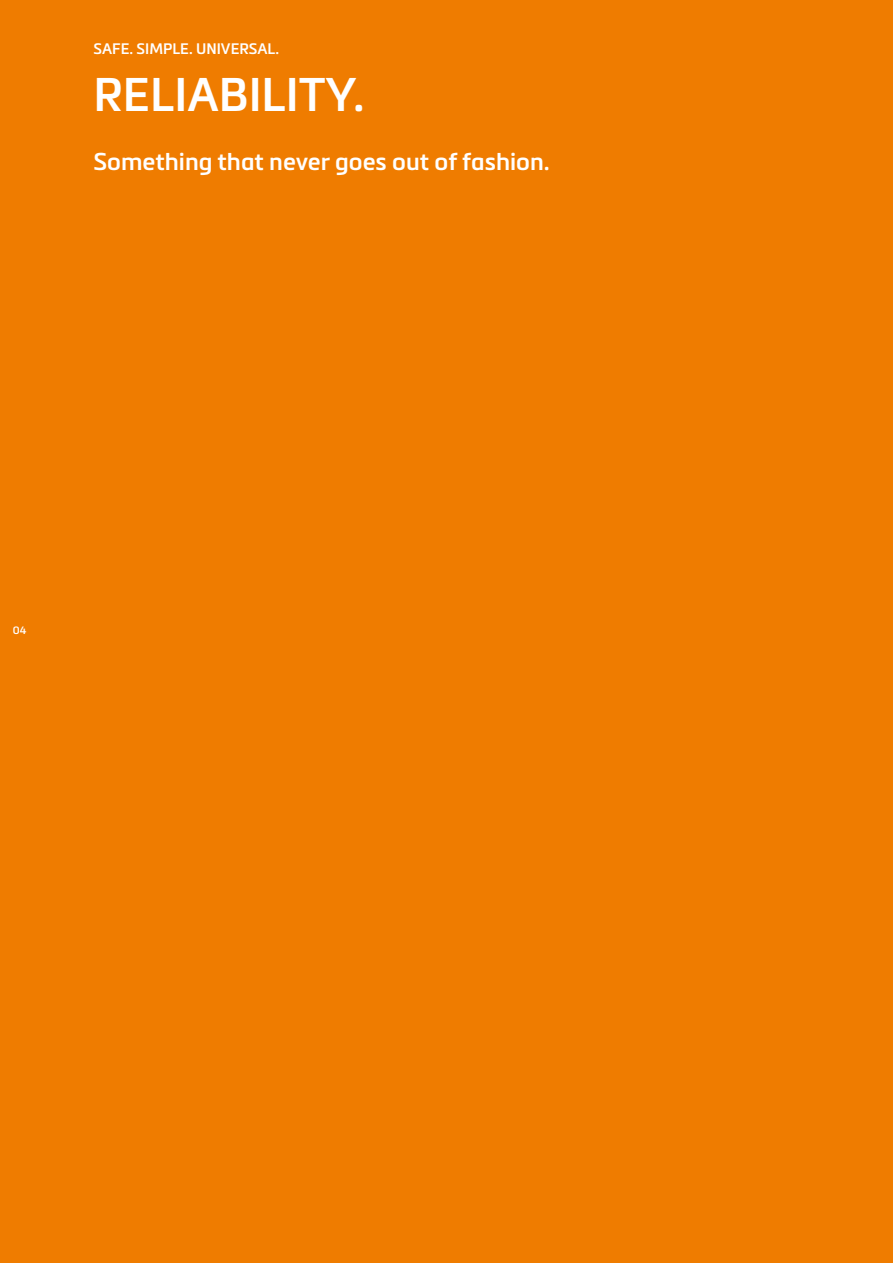
<style>
.page{position:relative;width:893px;height:1263px;background:#ef7c00}
.page>*{position:absolute;margin:0;border:0;box-sizing:border-box;transform-origin:0 0}
.t1{font:600 46.5px "Metronic Pro";color:#fff}
.t2{font:600 24px "Metronic Pro";color:#fff}
.t3{font:600 15px "Metronic Pro";color:#fff}
.t4{font:600 10.5px "Metronic Pro";color:#fff}
</style>
<div class="page">
<p class="t3" style="left:94px;top:39px;width:187px">SAFE. SIMPLE. UNIVERSAL.</p>
<h1 class="t1" style="left:94px;top:66px;width:273px">RELIABILITY.</h1>
<p class="t2" style="left:94px;top:146px;width:458px">Something that never goes out of fashion.</p>
<p class="t4" style="left:13px;top:624px;width:15px">04</p>
</div>
